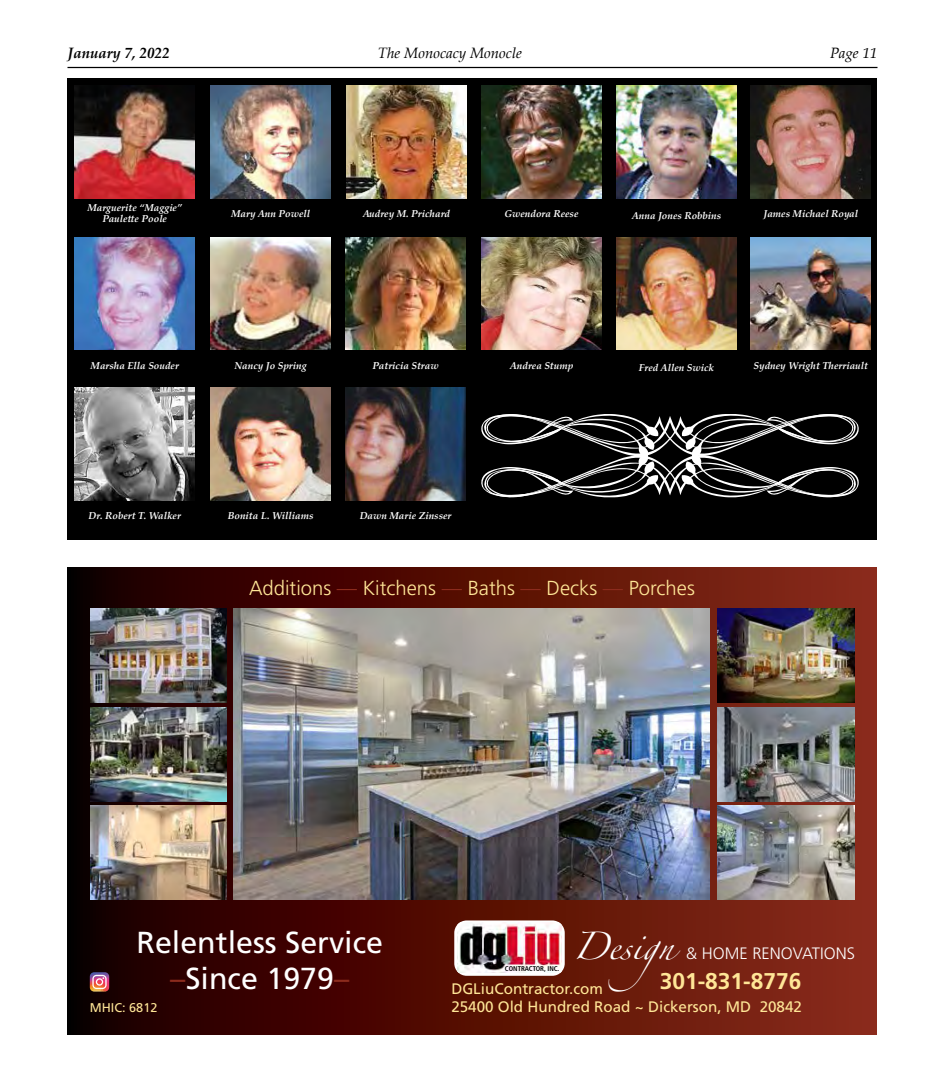
<style>
.page{position:relative;width:945px;height:1080px;background:#fff}
.page>*{position:absolute;margin:0;border:0;box-sizing:border-box;transform-origin:0 0}
.t1{font:30.38px/36.5px "Frutiger";color:#fff;text-align:center}
.t2{font:700 22.75px "Frutiger";color:#ffe697}
.t3{font:300 20.25px "Frutiger";color:#ffe697}
.t4{font:300 16.5px "Frutiger";color:#fff}
.t5{font:15.25px "Frutiger";color:#ffe697}
.t6{font:italic 15px "Palatino Linotype";color:#000}
.t7{font:italic 700 15px "Palatino Linotype";color:#000}
.t8{font:12.62px "Frutiger";color:#ffe697}
.t9{font:italic 700 10px/11.2px "Palatino Linotype";color:#fff;text-align:center}
.t10{font:700 condensed 6.88px "Frutiger";color:#000}
.s1{color:#8c2b1d}
.s2{font-family:"Zapfino";font-weight:400;font-size:24.75px}
</style>
<div class="page">
<hr style="left:68px;top:67px;width:810px;height:1px;background:#000">
<svg style="left:68px;top:567px;width:809px;height:468px;background:#531209"></svg>
<img style="left:234px;top:609px;width:476px;height:290px">
<img style="left:90px;top:609px;width:137px;height:94px">
<img style="left:90px;top:707px;width:137px;height:94px">
<img style="left:90px;top:805px;width:137px;height:94px">
<img style="left:717px;top:609px;width:137px;height:94px">
<img style="left:717px;top:707px;width:137px;height:94px">
<img style="left:717px;top:805px;width:137px;height:94px">
<svg style="left:90px;top:972px;width:19px;height:20px"></svg>
<div style="left:454px;top:920px;width:111px;height:56px;background:#fff;border-radius:12px"></div>
<img style="left:457px;top:922px;width:105px;height:51px">
<div style="left:68px;top:79px;width:810px;height:461px;background:#000"></div>
<img style="left:75px;top:86px;width:120px;height:112px">
<img style="left:211px;top:86px;width:120px;height:112px">
<img style="left:75px;top:237px;width:120px;height:113px">
<img style="left:75px;top:388px;width:120px;height:112px">
<img style="left:751px;top:86px;width:120px;height:112px">
<img style="left:482px;top:86px;width:120px;height:112px">
<img style="left:347px;top:86px;width:120px;height:112px">
<img style="left:617px;top:86px;width:120px;height:112px">
<img style="left:751px;top:237px;width:120px;height:113px">
<img style="left:482px;top:237px;width:120px;height:113px">
<img style="left:617px;top:237px;width:120px;height:113px">
<img style="left:346px;top:237px;width:120px;height:113px">
<img style="left:346px;top:388px;width:120px;height:112px">
<img style="left:211px;top:237px;width:120px;height:113px">
<img style="left:211px;top:388px;width:120px;height:112px">
<svg style="left:481px;top:414px;width:378px;height:83px"></svg>
<h3 class="t7" style="left:68px;top:43px;width:104px">January 7, 2022</h3>
<h3 class="t6" style="left:378px;top:43px;width:146px">The Monocacy Monocle</h3>
<h3 class="t6" style="left:830px;top:43px;width:49px">Page 11</h3>
<p class="t9" style="left:87px;top:202px;width:96px">Marguerite “Maggie”<br>Paulette Poole</p>
<p class="t9" style="left:231px;top:207px;width:80px">Mary Ann Powell</p>
<p class="t9" style="left:363px;top:207px;width:89px">Audrey M. Prichard</p>
<p class="t9" style="left:505px;top:207px;width:75px">Gwendora Reese</p>
<p class="t9" style="left:632px;top:209px;width:91px">Anna Jones Robbins</p>
<p class="t9" style="left:763px;top:207px;width:96px">James Michael Royal</p>
<p class="t9" style="left:91px;top:359px;width:90px">Marsha Ella Souder</p>
<p class="t9" style="left:235px;top:359px;width:74px">Nancy Jo Spring</p>
<p class="t9" style="left:373px;top:359px;width:68px">Patricia Straw</p>
<p class="t9" style="left:510px;top:359px;width:65px">Andrea Stump</p>
<p class="t9" style="left:639px;top:361px;width:77px">Fred Allen Swick</p>
<p class="t9" style="left:754px;top:359px;width:116px">Sydney Wright Therriault</p>
<p class="t9" style="left:89px;top:510px;width:94px">Dr. Robert T. Walker</p>
<p class="t9" style="left:228px;top:509px;width:87px">Bonita L. Williams</p>
<p class="t9" style="left:360px;top:509px;width:93px">Dawn Marie Zinsser</p>
<h3 class="t3" style="left:249px;top:577px;width:447px">Additions <span class="s1">—</span> Kitchens <span class="s1">—</span> Baths <span class="s1">—</span> Decks <span class="s1">—</span> Porches</h3>
<h1 class="t1" style="left:136px;top:924px;width:248px">Relentless Service <span class="s1">–</span>Since 1979<span class="s1">–</span></h1>
<h3 class="t4" style="left:573px;top:944px;width:284px"><span class="s2">Design</span> &amp; HOME RENOVATIONS</h3>
<p class="t10" style="left:505px;top:965px;width:56px">CONTRACTOR, INC.</p>
<h3 class="t5" style="left:451px;top:980px;width:153px">DGLiuContractor.com</h3>
<h2 class="t2" style="left:660px;top:968px;width:143px">301-831-8776</h2>
<p class="t8" style="left:90px;top:1000px;width:69px">MHIC: 6812</p>
<h3 class="t5" style="left:451px;top:998px;width:352px">25400 Old Hundred Road ~ Dickerson, MD 20842</h3>
</div>
